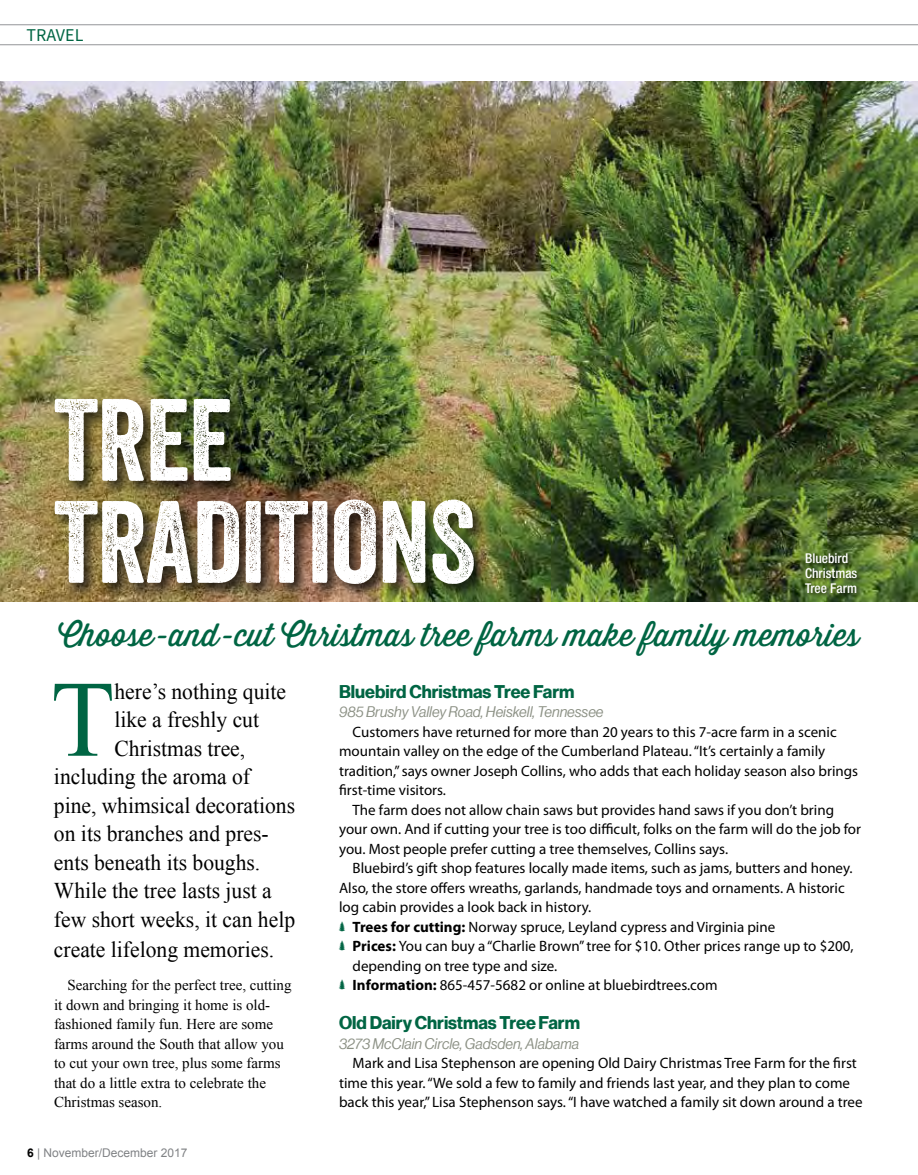
<style>
.page{position:relative;width:918px;height:1175px;background:#fff}
.page>*{position:absolute;margin:0;border:0;box-sizing:border-box;transform-origin:0 0}
.t1{font:112.95px/102px "Veneer";letter-spacing:-.01em;color:#fff}
.t2{font:108.6px "Times New Roman";color:#006543;scale:.96 1}
.t3{font:31.5px "Thirsty Soft";color:#006543}
.t4{font:22.5px "Times New Roman";color:#000;scale:.96 1}
.t5{font:18px "N Haas Grotesk DS Pro 75 Bd";color:#006543}
.t6{font:18px "Source Sans Pro";color:#006543}
.t7{font:15px/19.5px "Myriad Pro";color:#000}
.t8{font:15px/19.5px "Times New Roman";color:#000}
.t9{font:15px "N Haas Grotesk DS Pro 56 It";color:#8c9185}
.t10{font:500 condensed 13.5px/15px "Helvetica Neue";color:#fff}
.t11{font:12px "Arial";color:#808285}
.s1{font-weight:700;color:#000}
.s2{font-family:"True North Textures Extras";color:#006543}
.s3{font-weight:700}
</style>
<div class="page">
<img style="left:0;top:81px;width:918px;height:521px">
<div style="left:51px;top:395px;width:439px;height:205px;background:#000;opacity:.75"></div>
<hr style="left:0;top:44px;width:918px;height:1px;background:#939598">
<hr style="left:0;top:25px;width:918px;height:1px;background:#939598">
<div style="left:804px;top:551px;width:59px;height:47px;background:#000;opacity:.75"></div>
<p class="t6" style="left:26px;top:24px;width:58px">TRAVEL</p>
<h1 class="t1" style="left:54px;top:388px;width:423px">TREE<br>TRADITIONS</h1>
<h3 class="t3" style="left:59px;top:612px;width:802px">Choose-and-cut Christmas tree farms make family memories</h3>
<p class="t10" style="left:805px;top:550px;width:54px">Bluebird<br>Christmas<br>Tree Farm</p>
<h2 class="t2" style="left:51px;top:646px;width:68px">T</h2>
<h3 class="t4" style="left:115px;top:676px;width:180px">here’s nothing quite</h3>
<h3 class="t4" style="left:115px;top:704px;width:152px">like a freshly cut</h3>
<h3 class="t4" style="left:115px;top:733px;width:138px">Christmas tree,</h3>
<h3 class="t4" style="left:54px;top:761px;width:206px">including the aroma of</h3>
<h3 class="t4" style="left:54px;top:790px;width:253px">pine, whimsical decorations</h3>
<h3 class="t4" style="left:54px;top:818px;width:225px">on its branches and pres-</h3>
<h3 class="t4" style="left:54px;top:847px;width:216px">ents beneath its boughs.</h3>
<h3 class="t4" style="left:54px;top:875px;width:228px">While the tree lasts just a</h3>
<h3 class="t4" style="left:54px;top:904px;width:253px">few short weeks, it can help</h3>
<h3 class="t4" style="left:54px;top:934px;width:231px">create lifelong memories.</h3>
<p class="t8" style="left:54px;top:975px;width:239px;text-indent:14px">Searching for the perfect tree, cutting it down and bringing it home is old&shy;fashioned family fun. Here are some farms around the South that allow you to cut your own tree, plus some farms that do a little extra to celebrate the Christmas season.</p>
<p class="t11" style="left:27px;top:1144px;width:162px"><span class="s1">6</span> | November/December 2017</p>
<p class="t5" style="left:339px;top:681px;width:237px">Bluebird Christmas Tree Farm</p>
<p class="t9" style="left:339px;top:703px;width:266px">985 Brushy Valley Road, Heiskell, Tennessee</p>
<p class="t7" style="left:353px;top:721px;width:486px">Customers have returned for more than 20 years to this 7-acre farm in a scenic</p>
<p class="t7" style="left:339px;top:741px;width:488px">mountain valley on the edge of the Cumberland Plateau. “It’s certainly a family</p>
<p class="t7" style="left:339px;top:760px;width:521px">tradition,” says owner Joseph Collins, who adds that each holiday season also brings</p>
<p class="t7" style="left:339px;top:780px;width:108px">first-time visitors.</p>
<p class="t7" style="left:353px;top:799px;width:483px">The farm does not allow chain saws but provides hand saws if you don’t bring</p>
<p class="t7" style="left:339px;top:819px;width:523px">your own. And if cutting your tree is too difficult, folks on the farm will do the job for</p>
<p class="t7" style="left:339px;top:838px;width:391px">you. Most people prefer cutting a tree themselves, Collins says.</p>
<p class="t7" style="left:353px;top:858px;width:502px">Bluebird’s gift shop features locally made items, such as jams, butters and honey.</p>
<p class="t7" style="left:339px;top:877px;width:507px">Also, the store offers wreaths, garlands, handmade toys and ornaments. A historic</p>
<p class="t7" style="left:339px;top:897px;width:254px">log cabin provides a look back in history.</p>
<p class="t7" style="left:339px;top:916px;width:438px"><span class="s2">S</span> <span class="s3">Trees for cutting:</span> Norway spruce, Leyland cypress and Virginia pine</p>
<p class="t7" style="left:339px;top:936px;width:516px"><span class="s2">S</span> <span class="s3">Prices:</span> You can buy a “Charlie Brown” tree for $10. Other prices range up to $200,</p>
<p class="t7" style="left:353px;top:955px;width:206px">depending on tree type and size.</p>
<p class="t7" style="left:339px;top:975px;width:380px"><span class="s2">S</span> <span class="s3">Information:</span> 865-457-5682 or online at bluebirdtrees.com</p>
<p class="t5" style="left:339px;top:1012px;width:242px">Old Dairy Christmas Tree Farm</p>
<p class="t9" style="left:339px;top:1035px;width:242px">3273 McClain Circle, Gadsden, Alabama</p>
<p class="t7" style="left:339px;top:1053px;width:525px;text-indent:14px">Mark and Lisa Stephenson are opening Old Dairy Christmas Tree Farm for the first time this year. “We sold a few to family and friends last year, and they plan to come back this year,” Lisa Stephenson says. “I have watched a family sit down around a tree</p>
</div>
